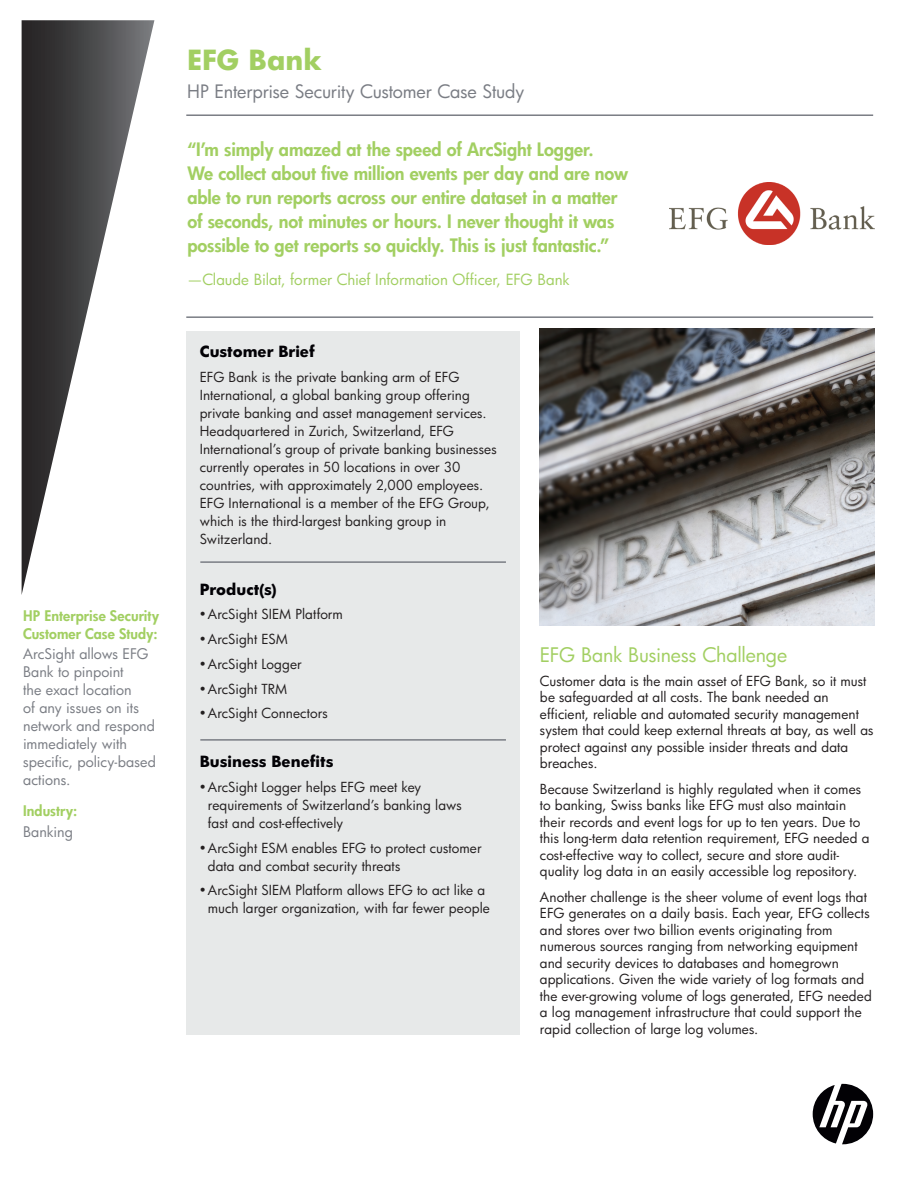
<style>
.page{position:relative;width:918px;height:1188px;background:#fff}
.page>*{position:absolute;margin:0;border:0;box-sizing:border-box;transform-origin:0 0}
.Title_-_Head{font:700 27px "HP Futura";color:#a2cf62}
.Body_-_Head_1{font:19.5px "HP Futura";letter-spacing:-.01em;color:#a2cf62}
.t1{font:800 18px/24px "HP Futura";letter-spacing:-.005em;color:#a2cf62}
.Title_-_Sub_Head{font:18px "HP Futura";letter-spacing:-.01em;color:#7a7d84}
.Quote_-_Sign_off{font:15px "HP Futura";color:#a2cf62}
.services_case_study{font:700 15px "HP Futura";color:#020105}
.Grey_Box_-_Head_1{font:700 15px "HP Futura";color:#020105}
.Left_Call-Out_-_Body{font:14.25px/18px "HP Futura";color:#7a7d84}
.Left_Call-Out_-_Head{font:800 14.25px/18px "HP Futura";letter-spacing:.005em;color:#a2cf62}
.Body_-_Text{font:13.5px/16.5px "HP Futura";letter-spacing:.005em;color:#231f20}
.Grey_Box_-_Body{font:13.5px/18px "HP Futura";color:#231f20}
</style>
<div class="page">
<svg style="left:813px;top:1084px;width:60px;height:60px"></svg>
<svg style="left:22px;top:20px;width:132px;height:573px"></svg>
<div style="left:186px;top:331px;width:334px;height:704px;background:#e7e9e9"></div>
<hr style="left:186px;top:316px;width:687px;height:2px;background:#7a7d84">
<hr style="left:200px;top:561px;width:306px;height:2px;background:#7a7d84">
<hr style="left:200px;top:739px;width:306px;height:2px;background:#7a7d84">
<hr style="left:186px;top:114px;width:687px;height:2px;background:#7a7d84">
<img style="left:540px;top:329px;width:335px;height:297px">
<img style="left:669px;top:183px;width:205px;height:62px">
<p class="Left_Call-Out_-_Head" style="left:23px;top:607px;width:138px">HP Enterprise Security<br>Customer Case Study:</p>
<p class="Left_Call-Out_-_Body" style="left:23px;top:645px;width:134px">ArcSight allows EFG<br>Bank to pinpoint<br>the exact location<br>of any issues on its network and respond immediately with specific, policy-based actions.</p>
<p class="Left_Call-Out_-_Head" style="left:23px;top:802px;width:56px">Industry:</p>
<p class="Left_Call-Out_-_Body" style="left:23px;top:822px;width:51px">Banking</p>
<p class="Title_-_Head" style="left:187px;top:41px;width:136px">EFG Bank</p>
<p class="Title_-_Sub_Head" style="left:187px;top:79px;width:339px">HP Enterprise Security Customer Case Study</p>
<p class="t1" style="left:187px;top:137px;width:442px">“I’m simply amazed at the speed of ArcSight Logger.<br>We collect about five million events per day and are now able to run reports across our entire dataset in a matter of seconds, not minutes or hours. I never thought it was possible to get reports so quickly. This is just fantastic.”</p>
<p class="Quote_-_Sign_off" style="left:187px;top:270px;width:384px">—Claude Bilat, former Chief Information Officer, EFG Bank</p>
<p class="Grey_Box_-_Head_1" style="left:200px;top:341px;width:117px">Customer Brief</p>
<p class="Grey_Box_-_Body" style="left:200px;top:367px;width:298px">EFG Bank is the private banking arm of EFG International, a global banking group offering private banking and asset management services.<br>Headquartered in Zurich, Switzerland, EFG International’s group of private banking businesses currently operates in 50 locations in over 30 countries, with approximately 2,000 employees.<br>EFG International is a member of the EFG Group, which is the third-largest banking group in Switzerland.</p>
<p class="services_case_study" style="left:200px;top:578px;width:78px">Product(s)</p>
<p class="Body_-_Text" style="left:199px;top:606px;width:146px">• ArcSight SIEM Platform</p>
<p class="Body_-_Text" style="left:199px;top:631px;width:90px">• ArcSight ESM</p>
<p class="Body_-_Text" style="left:199px;top:655px;width:104px">• ArcSight Logger</p>
<p class="Body_-_Text" style="left:199px;top:680px;width:90px">• ArcSight TRM</p>
<p class="Body_-_Text" style="left:199px;top:705px;width:130px">• ArcSight Connectors</p>
<p class="services_case_study" style="left:200px;top:751px;width:135px">Business Benefits</p>
<p class="Body_-_Text" style="left:208px;top:778px;width:255px;line-height:18px;text-indent:-9px">• ArcSight Logger helps EFG meet key requirements of Switzerland’s banking laws fast and cost-effectively</p>
<p class="Body_-_Text" style="left:208px;top:838px;width:275px;line-height:18px;text-indent:-9px">• ArcSight ESM enables EFG to protect customer data and combat security threats</p>
<p class="Body_-_Text" style="left:208px;top:881px;width:283px;line-height:18px;text-indent:-9px">• ArcSight SIEM Platform allows EFG to act like a much larger organization, with far fewer people</p>
<p class="Body_-_Head_1" style="left:540px;top:641px;width:249px">EFG Bank Business Challenge</p>
<p class="Body_-_Text" style="left:540px;top:672px;width:335px">Customer data is the main asset of EFG Bank, so it must be safeguarded at all costs. The bank needed an efficient, reliable and automated security management system that could keep external threats at bay, as well as protect against any possible insider threats and data breaches.</p>
<p class="Body_-_Text" style="left:540px;top:780px;width:331px">Because Switzerland is highly regulated when it comes to banking, Swiss banks like EFG must also maintain their records and event logs for up to ten years. Due to this long-term data retention requirement, EFG needed a cost-effective way to collect, secure and store audit&shy;quality log data in an easily accessible log repository.</p>
<p class="Body_-_Text" style="left:540px;top:888px;width:333px">Another challenge is the sheer volume of event logs that EFG generates on a daily basis. Each year, EFG collects and stores over two billion events originating from numerous sources ranging from networking equipment and security devices to databases and homegrown applications. Given the wide variety of log formats and the ever-growing volume of logs generated, EFG needed a log management infrastructure that could support the rapid collection of large log volumes.</p>
</div>
